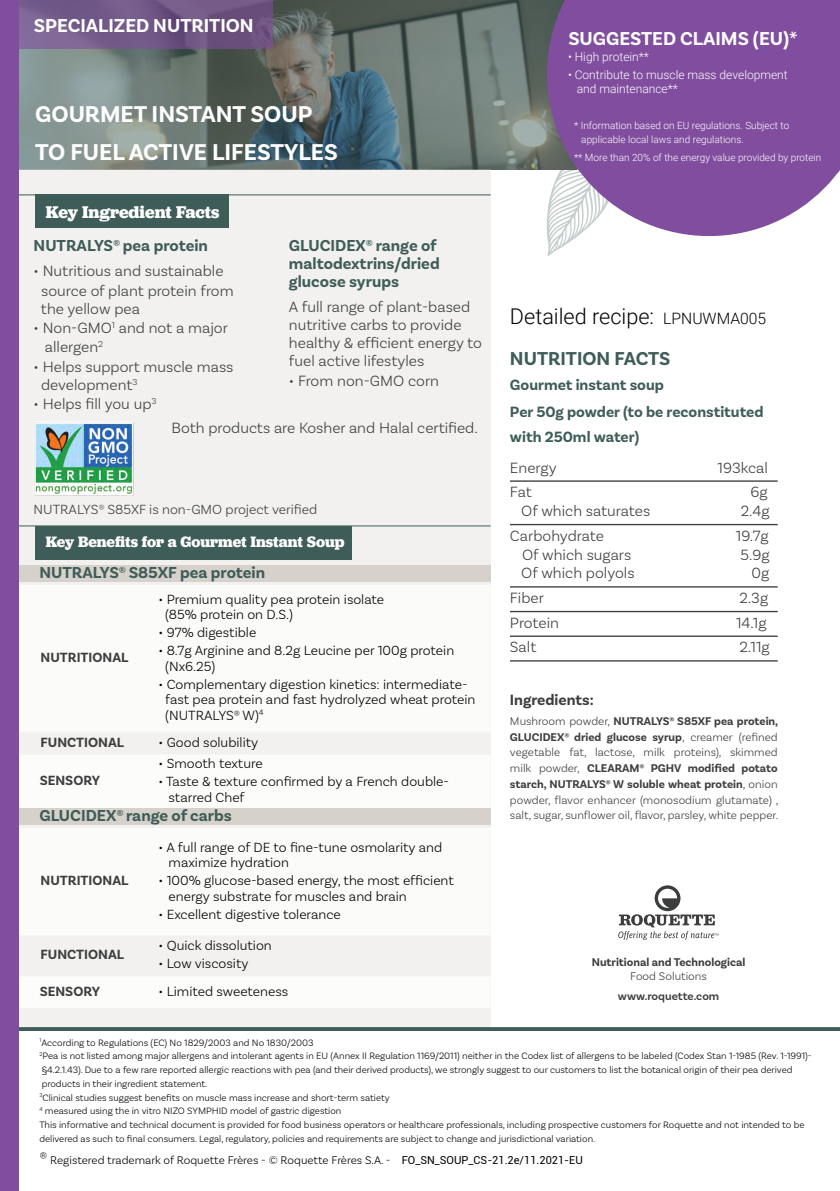
<style>
.page{position:relative;width:840px;height:1191px;background:#fff}
.page>*{position:absolute;margin:0;border:0;box-sizing:border-box;transform-origin:0 0}
.t1{font:700 24px/38.2px "Basic Sans";color:#fff}
.t2{font:300 21.6px "Roboto";color:#000}
.t3{font:700 19.6px "Basic Sans";color:#fff}
.t4{font:700 19.6px "Basic Sans";color:#3e5c59}
.t5{font:700 17.6px "Jubilat";color:#fff}
.t6{font:700 16.6px/18px "Basic Sans";color:#3e5c58}
.t7{font:300 15.6px/18px "Basic Sans";color:#3c3d3d}
.t8{font:700 15.6px/27.6px "Basic Sans";color:#3e5c59}
.t9{font:700 15.6px "Jubilat";color:#fff}
.t10{font:700 15.6px "Basic Sans";color:#3c3d3d}
.t11{font:300 14px/15.6px "Basic Sans";color:#000}
.t12{font:700 14px "Basic Sans";color:#3c3d3d}
.t13{font:300 14px "Basic Sans";color:#3c3d3d}
.t14{font:300 12px/13.8px "Roboto";color:#fff}
.t15{font:300 11.8px/15.6px "Basic Sans";color:#3c3d3d;text-align:justify}
.t16{font:300 11.8px "Basic Sans";color:#000}
.t17{font:700 11.8px "Basic Sans";color:#3c3d3d}
.t18{font:600 11.8px "Basic Sans";color:#3c3d3d}
.t19{font:300 10px/13.8px "Roboto";color:#fff}
.t20{font:300 9.8px/13.8px "Basic Sans";color:#000}
.s1{font-size:15.6px}
.s2{font-weight:700}
.s3{font-size:17.6px}
.s4{font-family:"Roboto";font-weight:400;font-size:11px}
</style>
<div class="page">
<svg style="left:547px;top:236px;width:31px;height:20px"></svg>
<svg style="left:18px;top:0;width:528px;height:169px;background:#687674"></svg>
<div style="left:0;top:169px;width:490px;height:878px;background:#f2f1ef"></div>
<div style="left:35px;top:195px;width:193px;height:33px;background:#3e5c58"></div>
<div style="left:35px;top:526px;width:317px;height:33px;background:#3e5c58"></div>
<hr style="left:18px;top:194px;width:472px;height:1px;background:#3e5c58">
<hr style="left:18px;top:525px;width:472px;height:1px;background:#3e5c58">
<svg style="left:18px;top:0;width:255px;height:48px;background:#715887"></svg>
<svg style="left:654px;top:885px;width:26px;height:26px"></svg>
<svg style="left:657px;top:888px;width:19px;height:19px"></svg>
<svg style="left:618px;top:914px;width:100px;height:26px"></svg>
<svg style="left:18px;top:1027px;width:821px;height:4px;background:#44605d"></svg>
<div style="left:18px;top:1031px;width:821px;height:160px;background:#fff"></div>
<hr style="left:509px;top:480px;width:268px;height:2px;background:#3c3d3d">
<hr style="left:509px;top:524px;width:268px;height:1px;background:#3c3d3d">
<hr style="left:509px;top:586px;width:268px;height:1px;background:#3c3d3d">
<hr style="left:509px;top:611px;width:268px;height:1px;background:#3c3d3d">
<hr style="left:509px;top:635px;width:268px;height:2px;background:#3c3d3d">
<hr style="left:509px;top:660px;width:268px;height:1px;background:#3c3d3d">
<div style="left:18px;top:565px;width:472px;height:17px;background:#d6d1ca"></div>
<div style="left:18px;top:585px;width:472px;height:147px;background:#fbfbfa"></div>
<div style="left:18px;top:754px;width:472px;height:54px;background:#fcfcfb"></div>
<svg style="left:546px;top:0;width:293px;height:236px;background:#8c5fa5"></svg>
<img style="left:34px;top:421px;width:100px;height:74px">
<div style="left:18px;top:808px;width:472px;height:17px;background:#d6d1ca"></div>
<div style="left:18px;top:827px;width:472px;height:108px;background:#fbfbfa"></div>
<div style="left:18px;top:976px;width:472px;height:32px;background:#fcfcfb"></div>
<div style="left:0;top:0;width:18px;height:1191px;background:#814d9e"></div>
<h3 class="t3" style="left:34px;top:14px;width:221px">SPECIALIZED NUTRITION</h3>
<h1 class="t1" style="left:35px;top:95px;width:304px">GOURMET INSTANT SOUP<br>TO FUEL ACTIVE LIFESTYLES</h1>
<h3 class="t5" style="left:46px;top:200px;width:175px">Key Ingredient Facts</h3>
<h3 class="t6" style="left:34px;top:237px;width:176px">NUTRALYS® pea protein</h3>
<h3 class="t7" style="left:41px;top:261px;width:194px;line-height:18.8px;text-indent:-7px">• Nutritious and sustainable source of plant protein from the yellow pea</h3>
<h3 class="t7" style="left:45px;top:318px;width:184px;line-height:19.4px;text-indent:-11px">• Non-GMO<sup>1</sup> and not a major allergen<sup>2</sup></h3>
<h3 class="t7" style="left:41px;top:357px;width:194px;text-indent:-8px">• Helps support muscle mass development<sup>3</sup></h3>
<h3 class="t7" style="left:34px;top:395px;width:124px">• Helps fill you up<sup>3</sup></h3>
<h3 class="t6" style="left:289px;top:237px;width:152px">GLUCIDEX® range of maltodextrins/dried glucose syrups</h3>
<h3 class="t7" style="left:289px;top:298px;width:194px">A full range of plant-based nutritive carbs to provide healthy &amp; efficient energy to fuel active lifestyles</h3>
<h3 class="t7" style="left:289px;top:371px;width:151px">• From non-GMO corn</h3>
<h3 class="t7" style="left:171px;top:419px;width:307px">Both products are Kosher and Halal certified.</h3>
<h3 class="t13" style="left:34px;top:501px;width:285px">NUTRALYS® S85XF is non-GMO project verified</h3>
<h3 class="t9" style="left:46px;top:531px;width:300px">Key Benefits for a Gourmet Instant Soup</h3>
<h3 class="t6" style="left:39px;top:563px;width:227px">NUTRALYS® S85XF pea protein</h3>
<h3 class="t12" style="left:41px;top:648px;width:89px">NUTRITIONAL</h3>
<h3 class="t11" style="left:165px;top:591px;width:220px;text-indent:-7px">• Premium quality pea protein isolate (85% protein on D.S.)</h3>
<h3 class="t11" style="left:158px;top:624px;width:99px">• 97% digestible</h3>
<h3 class="t11" style="left:165px;top:642px;width:290px;text-indent:-7px">• 8.7g Arginine and 8.2g Leucine per 100g protein (Nx6.25)</h3>
<h3 class="t11" style="left:165px;top:676px;width:311px;text-indent:-7px">• Complementary digestion kinetics: intermediate&shy;fast pea protein and fast hydrolyzed wheat protein (NUTRALYS® W)<sup>4</sup></h3>
<h3 class="t12" style="left:41px;top:733px;width:85px">FUNCTIONAL</h3>
<h3 class="t11" style="left:158px;top:734px;width:101px">• Good solubility</h3>
<h3 class="t12" style="left:40px;top:772px;width:62px">SENSORY</h3>
<h3 class="t11" style="left:158px;top:755px;width:106px">• Smooth texture</h3>
<h3 class="t11" style="left:168px;top:773px;width:282px;text-indent:-10px">• Taste &amp; texture confirmed by a French double&shy;starred Chef</h3>
<h3 class="t6" style="left:39px;top:806px;width:194px">GLUCIDEX® range of carbs</h3>
<h3 class="t12" style="left:41px;top:872px;width:89px">NUTRITIONAL</h3>
<h3 class="t11" style="left:168px;top:839px;width:275px;text-indent:-10px">• A full range of DE to fine-tune osmolarity and maximize hydration</h3>
<h3 class="t11" style="left:168px;top:872px;width:286px;text-indent:-10px">• 100% glucose-based energy, the most efficient energy substrate for muscles and brain</h3>
<h3 class="t11" style="left:158px;top:906px;width:184px">• Excellent digestive tolerance</h3>
<h3 class="t3" style="left:568px;top:26px;width:231px">SUGGESTED CLAIMS (EU)*</h3>
<p class="t14" style="left:567px;top:50px;width:82px">• High protein**</p>
<p class="t14" style="left:576px;top:68px;width:212px;text-indent:-9px">• Contribute to muscle mass development and maintenance**</p>
<p class="t19" style="left:581px;top:119px;width:209px;text-indent:-7px">* Information based on EU regulations. Subject to applicable local laws and regulations.</p>
<p class="t19" style="left:573px;top:150px;width:249px">** More than 20% of the energy value provided by protein</p>
<h2 class="t2" style="left:509px;top:301px;width:258px">Detailed recipe: <span class="s1">LPNUWMA005</span></h2>
<h3 class="t4" style="left:509px;top:347px;width:162px">NUTRITION FACTS</h3>
<h3 class="t8" style="left:509px;top:371px;width:255px">Gourmet instant soup<br>Per 50g powder (to be reconstituted</h3>
<h3 class="t8" style="left:509px;top:423px;width:131px">with 250ml water)</h3>
<h3 class="t7" style="left:509px;top:458px;width:48px">Energy</h3>
<h3 class="t7" style="left:717px;top:458px;width:52px">193kcal</h3>
<h3 class="t7" style="left:509px;top:483px;width:23px">Fat</h3>
<h3 class="t7" style="left:750px;top:483px;width:19px">6g</h3>
<h3 class="t7" style="left:521px;top:502px;width:130px">Of which saturates</h3>
<h3 class="t7" style="left:740px;top:502px;width:30px">2.4g</h3>
<h3 class="t7" style="left:509px;top:526px;width:95px">Carbohydrate</h3>
<h3 class="t7" style="left:735px;top:526px;width:34px">19.7g</h3>
<h3 class="t7" style="left:521px;top:545px;width:111px">Of which sugars</h3>
<h3 class="t7" style="left:740px;top:545px;width:31px">5.9g</h3>
<h3 class="t7" style="left:521px;top:564px;width:115px">Of which polyols</h3>
<h3 class="t7" style="left:751px;top:564px;width:19px">0g</h3>
<h3 class="t7" style="left:509px;top:588px;width:35px">Fiber</h3>
<h3 class="t7" style="left:739px;top:588px;width:30px">2.3g</h3>
<h3 class="t7" style="left:509px;top:613px;width:50px">Protein</h3>
<h3 class="t7" style="left:735px;top:613px;width:32px">14.1g</h3>
<h3 class="t7" style="left:509px;top:638px;width:28px">Salt</h3>
<h3 class="t7" style="left:739px;top:638px;width:32px">2.11g</h3>
<h3 class="t10" style="left:509px;top:690px;width:85px">Ingredients:</h3>
<p class="t15" style="left:509px;top:713px;width:270px">Mushroom powder, <span class="s2">NUTRALYS® S85XF pea protein, GLUCIDEX® dried glucose syrup</span>, creamer (refined vegetable fat, lactose, milk proteins), skimmed milk powder, <span class="s2">CLEARAM® PGHV modified potato starch, NUTRALYS® W soluble wheat protein</span>, onion powder, flavor enhancer (monosodium glutamate) , salt, sugar, sunflower oil, flavor, parsley, white pepper.</p>
<h3 class="t11" style="left:158px;top:937px;width:115px">• Quick dissolution</h3>
<h3 class="t11" style="left:158px;top:955px;width:91px">• Low viscosity</h3>
<h3 class="t12" style="left:41px;top:946px;width:85px">FUNCTIONAL</h3>
<p class="t17" style="left:591px;top:955px;width:155px">Nutritional and Technological</p>
<p class="t15" style="left:630px;top:968px;width:78px">Food Solutions</p>
<p class="t18" style="left:617px;top:989px;width:103px">www.roquette.com</p>
<p class="t20" style="left:39px;top:1035px;width:773px"><sup>1</sup>According to Regulations (EC) No 1829/2003 and No 1830/2003<br><sup>2</sup>Pea is not listed among major allergens and intolerant agents in EU (Annex II Regulation 1169/2011) neither in the Codex list of allergens to be labeled (Codex Stan 1-1985 (Rev. 1-1991)- §4.2.1.43). Due to a few rare reported allergic reactions with pea (and their derived products), we strongly suggest to our customers to list the botanical origin of their pea derived products in their ingredient statement.<br><sup>3</sup>Clinical studies suggest benefits on muscle mass increase and short-term satiety<br><sup>4</sup> measured using the in vitro NIZO SYMPHID model of gastric digestion<br>This informative and technical document is provided for food business operators or healthcare professionals, including prospective customers for Roquette and not intended to be delivered as such to final consumers. Legal, regulatory, policies and requirements are subject to change and jurisdictional variation.</p>
<p class="t16" style="left:39px;top:1153px;width:544px"><span class="s3">®</span> Registered trademark of Roquette Frères - © Roquette Frères S.A. - <span class="s4">FO_SN_SOUP_CS-21.2e/11.2021-EU</span></p>
<h3 class="t12" style="left:40px;top:982px;width:62px">SENSORY</h3>
<h3 class="t11" style="left:158px;top:983px;width:131px">• Limited sweeteness</h3>
</div>
